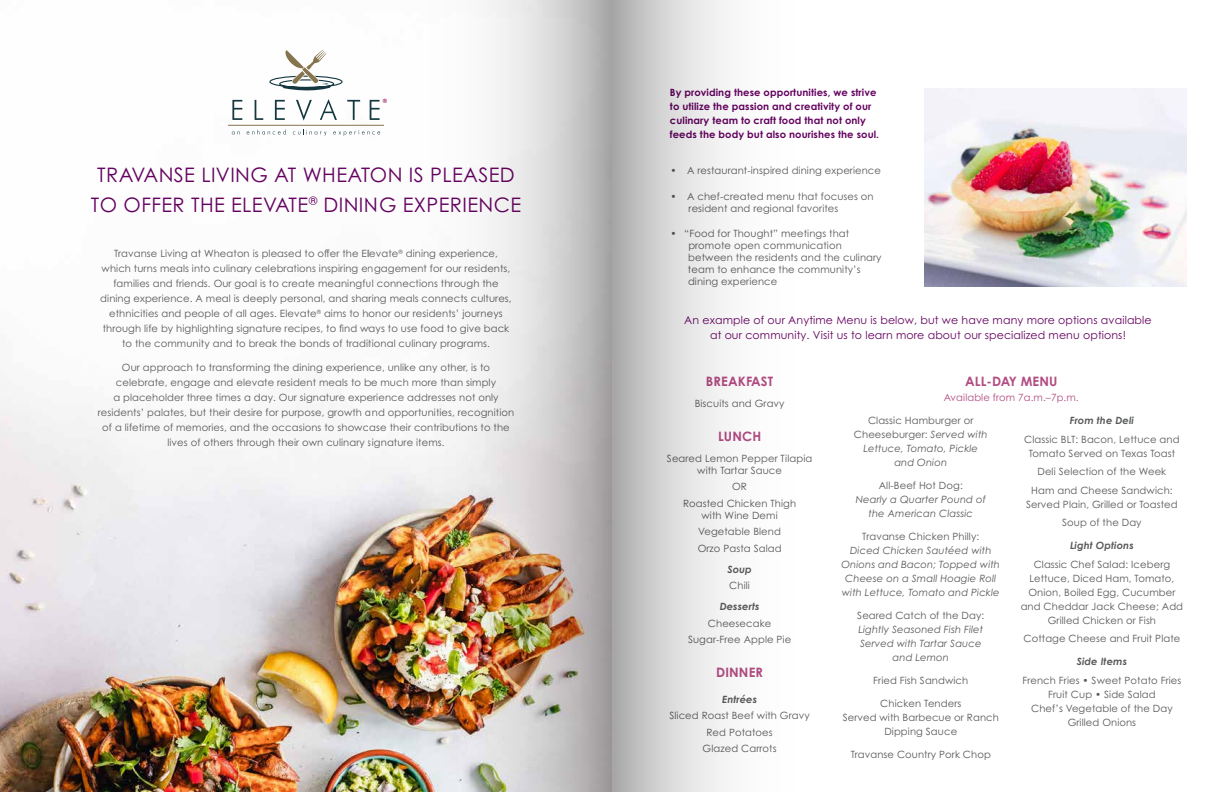
<style>
.page{position:relative;width:1224px;height:792px;background:#fff}
.page>*{position:absolute;margin:0;border:0;box-sizing:border-box;transform-origin:0 0}
.t1{font:20px/30px "Century Gothic Pro";letter-spacing:.02em;color:#650360;text-align:center}
.t2{font:700 13px "Century Gothic Pro";letter-spacing:.01em;color:#b24c82}
.t3{font:11px/15px "Century Gothic Pro";letter-spacing:.01em;color:#650360;text-align:center}
.t4{font:10px/15px "Century Gothic Pro";letter-spacing:.01em;color:#58595b;text-align:center}
.t5{font:italic 10px/14px "Century Gothic Pro";letter-spacing:.01em;color:#58595b;text-align:center}
.t6{font:700 10px/14px "Century Gothic Pro";letter-spacing:.01em;color:#650360}
.t7{font:italic 700 10px "Century Gothic Pro";letter-spacing:.01em;color:#58595b}
.t8{font:10px "Century Gothic Pro";letter-spacing:.01em;color:#b24c82}
.t9{font:700 5.8px "Century Gothic Pro";color:#9e1f63}
.s1{font-style:normal}
</style>
<div class="page">
<img style="left:925px;top:88px;width:262px;height:199px">
<img style="left:0;top:49px;width:369px;height:743px">
<hr style="left:228px;top:125px;width:156px;height:1px;background:#85744c">
<svg style="left:232px;top:100px;width:10px;height:20px"></svg>
<svg style="left:255px;top:100px;width:8px;height:20px"></svg>
<svg style="left:269px;top:50px;width:91px;height:71px"></svg>
<svg style="left:232px;top:131px;width:8px;height:4px"></svg>
<svg style="left:247px;top:129px;width:39px;height:6px"></svg>
<svg style="left:293px;top:129px;width:34px;height:7px"></svg>
<svg style="left:333px;top:130px;width:36px;height:6px"></svg>
<img style="left:369px;top:0;width:243px;height:792px">
<svg style="left:612px;top:0;width:115px;height:792px"></svg>
<p class="t9" style="left:383px;top:97px;width:6px">®</p>
<h1 class="t1" style="left:91px;top:159px;width:432px">TRAVANSE LIVING AT WHEATON IS PLEASED<br>TO OFFER THE ELEVATE<sup>®</sup> DINING EXPERIENCE</h1>
<p class="t4" style="left:100px;top:246px;width:413px">Travanse Living at Wheaton is pleased to offer the Elevate<sup>®</sup> dining experience, which turns meals into culinary celebrations inspiring engagement for our residents, families and friends. Our goal is to create meaningful connections through the dining experience. A meal is deeply personal, and sharing meals connects cultures, ethnicities and people of all ages. Elevate<sup>®</sup> aims to honor our residents’ journeys through life by highlighting signature recipes, to find ways to use food to give back to the community and to break the bonds of traditional culinary programs.</p>
<p class="t4" style="left:98px;top:360px;width:418px">Our approach to transforming the dining experience, unlike any other, is to celebrate, engage and elevate resident meals to be much more than simply<br>a placeholder three times a day. Our signature experience addresses not only residents’ palates, but their desire for purpose, growth and opportunities, recognition of a lifetime of memories, and the occasions to showcase their contributions to the lives of others through their own culinary signature items.</p>
<p class="t6" style="left:670px;top:85px;width:211px">By providing these opportunities, we strive to utilize the passion and creativity of our culinary team to craft food that not only feeds the body but also nourishes the soul.</p>
<p class="t4" style="left:671px;top:163px;width:212px">• A restaurant-inspired dining experience</p>
<p class="t4" style="left:689px;top:190px;width:187px;line-height:12px;text-align:left;text-indent:-18px">• A chef-created menu that focuses on resident and regional favorites</p>
<p class="t4" style="left:688px;top:227px;width:195px;line-height:12px;text-align:left;text-indent:-17px">• “Food for Thought” meetings that promote open communication between the residents and the culinary team to enhance the community’s dining experience</p>
<p class="t3" style="left:684px;top:313px;width:469px">An example of our Anytime Menu is below, but we have many more options available at our community. Visit us to learn more about our specialized menu options!</p>
<h2 class="t2" style="left:706px;top:374px;width:69px">BREAKFAST</h2>
<p class="t4" style="left:695px;top:396px;width:91px">Biscuits and Gravy</p>
<h2 class="t2" style="left:718px;top:428px;width:45px">LUNCH</h2>
<p class="t4" style="left:667px;top:452px;width:147px;line-height:12px">Seared Lemon Pepper Tilapia with Tartar Sauce</p>
<p class="t4" style="left:683px;top:478px;width:115px;line-height:16.5px">OR<br>Roasted Chicken Thigh</p>
<p class="t4" style="left:698px;top:507px;width:85px;line-height:16.5px">with Wine Demi<br>Vegetable Blend<br>Orzo Pasta Salad</p>
<p class="t7" style="left:727px;top:563px;width:26px">Soup</p>
<p class="t4" style="left:729px;top:578px;width:22px">Chili</p>
<p class="t7" style="left:720px;top:600px;width:41px">Desserts</p>
<p class="t4" style="left:688px;top:615px;width:105px;line-height:16.5px">Cheesecake<br>Sugar-Free Apple Pie</p>
<h2 class="t2" style="left:716px;top:664px;width:48px">DINNER</h2>
<p class="t7" style="left:722px;top:693px;width:37px">Entrées</p>
<p class="t4" style="left:669px;top:707px;width:142px;line-height:16.5px">Sliced Roast Beef with Gravy<br>Red Potatoes<br>Glazed Carrots</p>
<h2 class="t2" style="left:965px;top:374px;width:94px">ALL-DAY MENU</h2>
<p class="t8" style="left:944px;top:392px;width:136px">Available from 7a.m.–7p.m.</p>
<p class="t5" style="left:854px;top:414px;width:135px"><span class="s1">Classic Hamburger or<br>Cheeseburger:</span> Served with<br>Lettuce, Tomato, Pickle and Onion</p>
<p class="t4" style="left:879px;top:478px;width:85px">All-Beef Hot Dog:</p>
<p class="t5" style="left:856px;top:493px;width:132px">Nearly a Quarter Pound of the American Classic</p>
<p class="t4" style="left:862px;top:529px;width:118px">Travanse Chicken Philly:</p>
<p class="t5" style="left:842px;top:544px;width:160px">Diced Chicken Sautéed with<br>Onions and Bacon; Topped with<br>Cheese on a Small Hoagie Roll with Lettuce, Tomato and Pickle</p>
<p class="t4" style="left:857px;top:608px;width:129px">Seared Catch of the Day:</p>
<p class="t5" style="left:858px;top:623px;width:126px">Lightly Seasoned Fish Filet<br>Served with Tartar Sauce and Lemon</p>
<p class="t4" style="left:873px;top:673px;width:97px">Fried Fish Sandwich</p>
<p class="t4" style="left:843px;top:697px;width:158px;line-height:14px">Chicken Tenders<br>Served with Barbecue or Ranch<br>Dipping Sauce</p>
<p class="t4" style="left:851px;top:747px;width:142px">Travanse Country Pork Chop</p>
<p class="t7" style="left:1070px;top:414px;width:66px">From the Deli</p>
<p class="t4" style="left:1024px;top:432px;width:157px;line-height:14px">Classic BLT: Bacon, Lettuce and<br>Tomato Served on Texas Toast</p>
<p class="t4" style="left:1031px;top:462px;width:143px;line-height:18.5px">Deli Selection of the Week<br>Ham and Cheese Sandwich:</p>
<p class="t4" style="left:1026px;top:495px;width:153px;line-height:18.5px">Served Plain, Grilled or Toasted<br>Soup of the Day</p>
<p class="t7" style="left:1070px;top:539px;width:65px">Light Options</p>
<p class="t4" style="left:1021px;top:557px;width:164px;line-height:14px">Classic Chef Salad: Iceberg<br>Lettuce, Diced Ham, Tomato,<br>Onion, Boiled Egg, Cucumber and Cheddar Jack Cheese; Add<br>Grilled Chicken or Fish</p>
<p class="t4" style="left:1024px;top:631px;width:158px">Cottage Cheese and Fruit Plate</p>
<p class="t7" style="left:1077px;top:655px;width:52px">Side Items</p>
<p class="t4" style="left:1022px;top:673px;width:160px;line-height:14px">French Fries • Sweet Potato Fries<br>Fruit Cup • Side Salad<br>Chef’s Vegetable of the Day<br>Grilled Onions</p>
</div>
